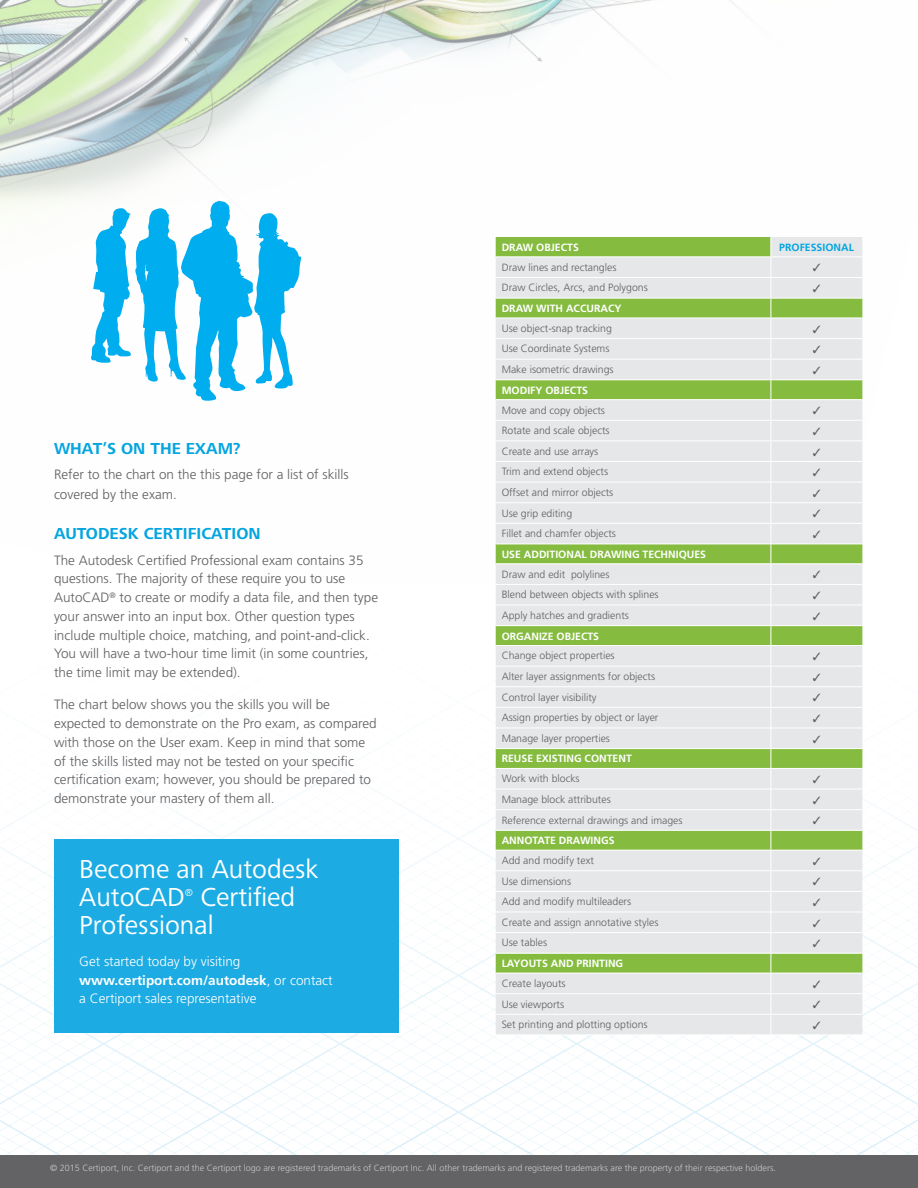
<style>
.page{position:relative;width:918px;height:1188px;background:#fff}
.page>*{position:absolute;margin:0;border:0;box-sizing:border-box;transform-origin:0 0}
.t1{font:27px/27.8px "Frutiger Next LTW1 G";color:#fff}
.Sub-header{font:700 16.5px "Frutiger Next LTW1 G";color:#05a5e0}
.body{font:300 13.5px/18.8px "Frutiger LT Std";color:#5f5f62}
.t2{font:300 13.5px/18.8px "Frutiger LT Std";color:#fff}
.SUBSUB{font:300 10.5px "Frutiger LT Std";color:#5f5f62}
.SUBSUB-2{font:700 10.5px "Frutiger LT Std";color:#fff}
.SUBSUB-3{font:700 10.5px "Frutiger LT Std";color:#05a5e0}
.t3{font:10.5px "Frutiger Next LTW1 G";color:#fff}
.t4{font:300 9px "Frutiger LT Std";color:#c7c8ca}
.s1{font-weight:700}
</style>
<div class="page">
<img style="left:0;top:620px;width:918px;height:536px">
<img style="left:0;top:0;width:863px;height:564px">
<svg style="left:91px;top:201px;width:210px;height:200px"></svg>
<div style="left:0;top:1156px;width:918px;height:32px;background:#636366"></div>
<div style="left:54px;top:839px;width:345px;height:193px;background:#1cabe2"></div>
<hr style="left:496px;top:1035px;width:275px;height:1px;background:#fff">
<hr style="left:771px;top:1035px;width:91px;height:1px;background:#fff">
<svg style="left:496px;top:237px;width:366px;height:798px;background:#d5e0cb"></svg>
<p class="Sub-header" style="left:54px;top:439px;width:188px">WHAT’S ON THE EXAM?</p>
<p class="body" style="left:54px;top:465px;width:296px;line-height:19.8px">Refer to the chart on the this page for a list of skills covered by the exam.</p>
<p class="Sub-header" style="left:54px;top:524px;width:208px">AUTODESK CERTIFICATION</p>
<p class="body" style="left:54px;top:551px;width:326px">The Autodesk Certified Professional exam contains 35 questions. The majority of these require you to use AutoCAD<sup>®</sup> to create or modify a data file, and then type your answer into an input box. Other question types include multiple choice, matching, and point-and-click.<br>You will have a two-hour time limit (in some countries, the time limit may be extended).</p>
<p class="body" style="left:54px;top:695px;width:324px">The chart below shows you the skills you will be expected to demonstrate on the Pro exam, as compared with those on the User exam. Keep in mind that some of the skills listed may not be tested on your specific certification exam; however, you should be prepared to demonstrate your mastery of them all.</p>
<p class="t1" style="left:79px;top:856px;width:241px">Become an Autodesk<br>AutoCAD</p>
<p class="t1" style="left:79px;top:884px;width:217px;text-indent:121px">Certified<br>Professional</p>
<p class="t2" style="left:79px;top:952px;width:255px">Get started today by visiting <span class="s1">www.certiport.com/autodesk</span>, or contact a Certiport sales representative</p>
<p class="t3" style="left:185px;top:886px;width:10px">®</p>
<p class="SUBSUB-2" style="left:502px;top:241px;width:79px">DRAW OBJECTS</p>
<p class="SUBSUB-3" style="left:779px;top:241px;width:76px">PROFESSIONAL</p>
<p class="SUBSUB" style="left:502px;top:261px;width:116px">Draw lines and rectangles</p>
<p class="SUBSUB" style="left:502px;top:282px;width:148px">Draw Circles, Arcs, and Polygons</p>
<p class="SUBSUB-2" style="left:502px;top:302px;width:121px">DRAW WITH ACCURACY</p>
<p class="SUBSUB" style="left:502px;top:322px;width:112px">Use object-snap tracking</p>
<p class="SUBSUB" style="left:502px;top:343px;width:109px">Use Coordinate Systems</p>
<p class="SUBSUB" style="left:502px;top:363px;width:114px">Make isometric drawings</p>
<p class="SUBSUB-2" style="left:502px;top:384px;width:88px">MODIFY OBJECTS</p>
<p class="SUBSUB" style="left:502px;top:404px;width:105px">Move and copy objects</p>
<p class="SUBSUB" style="left:502px;top:425px;width:109px">Rotate and scale objects</p>
<p class="SUBSUB" style="left:502px;top:445px;width:98px">Create and use arrays</p>
<p class="SUBSUB" style="left:502px;top:466px;width:108px">Trim and extend objects</p>
<p class="SUBSUB" style="left:502px;top:486px;width:113px">Offset and mirror objects</p>
<p class="SUBSUB" style="left:502px;top:507px;width:72px">Use grip editing</p>
<p class="SUBSUB" style="left:502px;top:528px;width:116px">Fillet and chamfer objects</p>
<p class="SUBSUB-2" style="left:502px;top:548px;width:206px">USE ADDITIONAL DRAWING TECHNIQUES</p>
<p class="SUBSUB" style="left:502px;top:568px;width:109px">Draw and edit polylines</p>
<p class="SUBSUB" style="left:502px;top:589px;width:158px">Blend between objects with splines</p>
<p class="SUBSUB" style="left:502px;top:609px;width:129px">Apply hatches and gradients</p>
<p class="SUBSUB-2" style="left:502px;top:630px;width:99px">ORGANIZE OBJECTS</p>
<p class="SUBSUB" style="left:502px;top:650px;width:115px">Change object properties</p>
<p class="SUBSUB" style="left:502px;top:670px;width:155px">Alter layer assignments for objects</p>
<p class="SUBSUB" style="left:502px;top:691px;width:96px">Control layer visibility</p>
<p class="SUBSUB" style="left:502px;top:712px;width:158px">Assign properties by object or layer</p>
<p class="SUBSUB" style="left:502px;top:732px;width:110px">Manage layer properties</p>
<p class="SUBSUB-2" style="left:502px;top:753px;width:132px">REUSE EXISTING CONTENT</p>
<p class="SUBSUB" style="left:502px;top:773px;width:79px">Work with blocks</p>
<p class="SUBSUB" style="left:502px;top:793px;width:111px">Manage block attributes</p>
<p class="SUBSUB" style="left:502px;top:814px;width:182px">Reference external drawings and images</p>
<p class="SUBSUB-2" style="left:502px;top:834px;width:114px">ANNOTATE DRAWINGS</p>
<p class="SUBSUB" style="left:502px;top:854px;width:94px">Add and modify text</p>
<p class="SUBSUB" style="left:502px;top:875px;width:71px">Use dimensions</p>
<p class="SUBSUB" style="left:502px;top:896px;width:131px">Add and modify multileaders</p>
<p class="SUBSUB" style="left:502px;top:916px;width:158px">Create and assign annotative styles</p>
<p class="SUBSUB" style="left:502px;top:937px;width:47px">Use tables</p>
<p class="SUBSUB-2" style="left:502px;top:957px;width:123px">LAYOUTS AND PRINTING</p>
<p class="SUBSUB" style="left:502px;top:977px;width:65px">Create layouts</p>
<p class="SUBSUB" style="left:502px;top:998px;width:64px">Use viewports</p>
<p class="SUBSUB" style="left:502px;top:1019px;width:147px">Set printing and plotting options</p>
<p class="t4" style="left:50px;top:1163px;width:727px">© 2015 Certiport, Inc. Certiport and the Certiport logo are registered trademarks of Certiport Inc. All other trademarks and registered trademarks are the property of their respective holders.</p>
</div>
